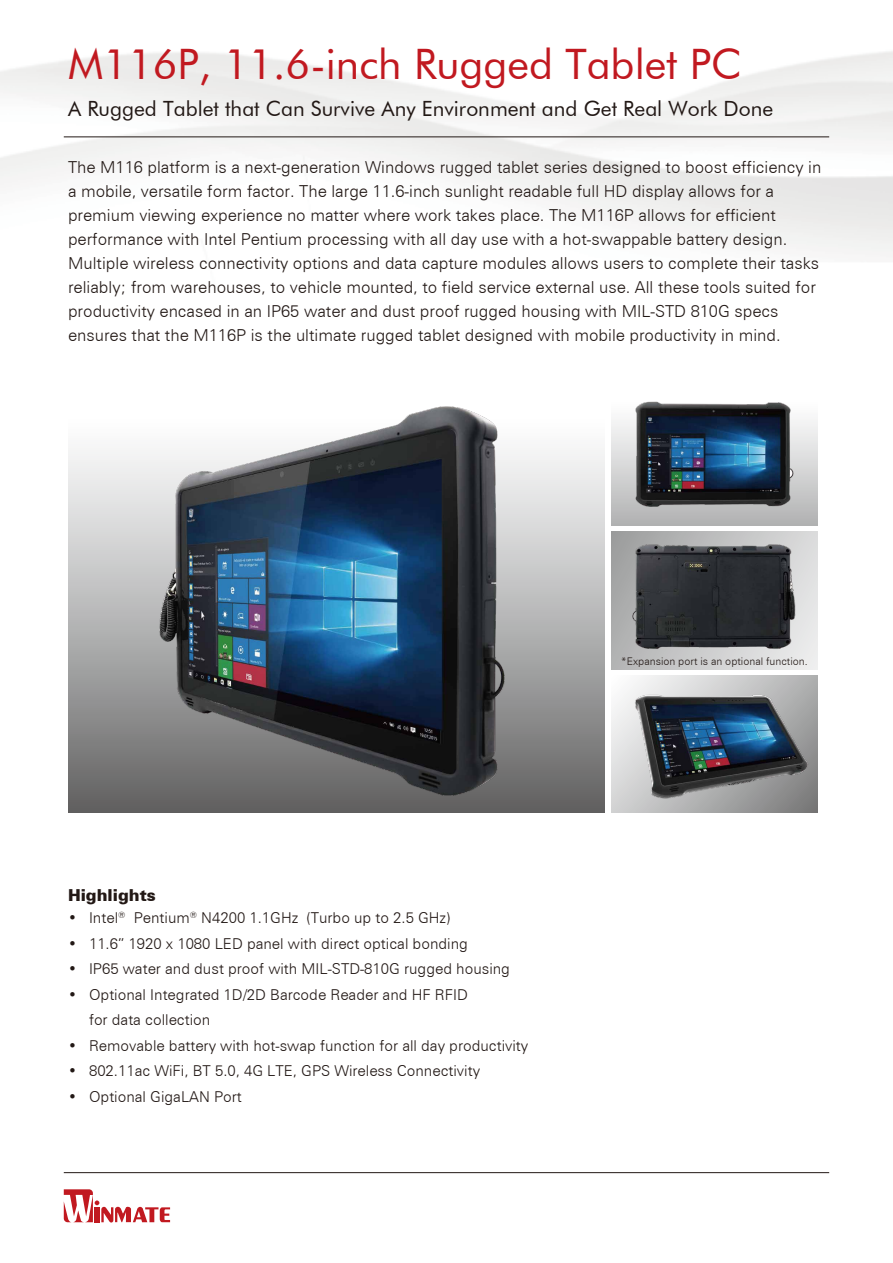
<style>
.page{position:relative;width:893px;height:1263px;background:#fff}
.page>*{position:absolute;margin:0;border:0;box-sizing:border-box;transform-origin:0 0}
.t1{font:42px "Futura BT";color:#c11920}
.t2{font:21px "Futura BT";color:#221815}
.t3{font:300 16.5px/24px "Zurich BT";color:#221815}
.t4{font:900 16.5px "Zurich BT";color:#221815}
.t5{font:300 15px/25.5px "Zurich BT";color:#221815}
.t6{font:300 10.5px "Zurich BT";color:#221815}
</style>
<div class="page">
<div style="left:611px;top:389px;width:207px;height:137px;background:linear-gradient(to bottom,#fff,#b2b3b3)"></div>
<svg style="left:611px;top:532px;width:207px;height:137px"></svg>
<div style="left:611px;top:675px;width:207px;height:138px;background:linear-gradient(to right,#fff,#afb0b0)"></div>
<hr style="left:64px;top:136px;width:765px;height:1px;background:#221815">
<svg style="left:64px;top:1189px;width:106px;height:33px"></svg>
<hr style="left:64px;top:1172px;width:765px;height:1px;background:#221815">
<div style="left:68px;top:389px;width:537px;height:424px;background:linear-gradient(to bottom,#fff,#666)"></div>
<img style="left:154px;top:395px;width:360px;height:418px">
<img style="left:622px;top:538px;width:182px;height:118px">
<img style="left:625px;top:394px;width:176px;height:126px">
<img style="left:599px;top:678px;width:219px;height:135px">
<h1 class="t1" style="left:68px;top:38px;width:675px">M116P, 11.6-inch Rugged Tablet PC</h1>
<p class="t2" style="left:68px;top:95px;width:707px">A Rugged Tablet that Can Survive Any Environment and Get Real Work Done</p>
<p class="t3" style="left:68px;top:155px;width:755px">The M116 platform is a next-generation Windows rugged tablet series designed to boost efficiency in a mobile, versatile form factor. The large 11.6-inch sunlight readable full HD display allows for a premium viewing experience no matter where work takes place. The M116P allows for efficient performance with Intel Pentium processing with all day use with a hot-swappable battery design.<br>Multiple wireless connectivity options and data capture modules allows users to complete their tasks reliably; from warehouses, to vehicle mounted, to field service external use. All these tools suited for productivity encased in an IP65 water and dust proof rugged housing with MIL-STD 810G specs ensures that the M116P is the ultimate rugged tablet designed with mobile productivity in mind.</p>
<p class="t4" style="left:68px;top:885px;width:89px">Highlights</p>
<p class="t5" style="left:68px;top:905px;width:384px">• Intel<sup>®</sup> Pentium<sup>®</sup> N4200 1.1GHz (Turbo up to 2.5 GHz)</p>
<p class="t5" style="left:68px;top:930px;width:401px">• 11.6” 1920 x 1080 LED panel with direct optical bonding</p>
<p class="t5" style="left:68px;top:956px;width:443px">• IP65 water and dust proof with MIL-STD-810G rugged housing</p>
<p class="t5" style="left:89px;top:981px;width:380px;text-indent:-21px">• Optional Integrated 1D/2D Barcode Reader and HF RFID for data collection</p>
<p class="t5" style="left:68px;top:1032px;width:462px">• Removable battery with hot-swap function for all day productivity</p>
<p class="t5" style="left:68px;top:1058px;width:414px">• 802.11ac WiFi, BT 5.0, 4G LTE, GPS Wireless Connectivity</p>
<p class="t5" style="left:68px;top:1083px;width:175px">• Optional GigaLAN Port</p>
<p class="t6" style="left:621px;top:655px;width:188px">*Expansion port is an optional function.</p>
</div>
